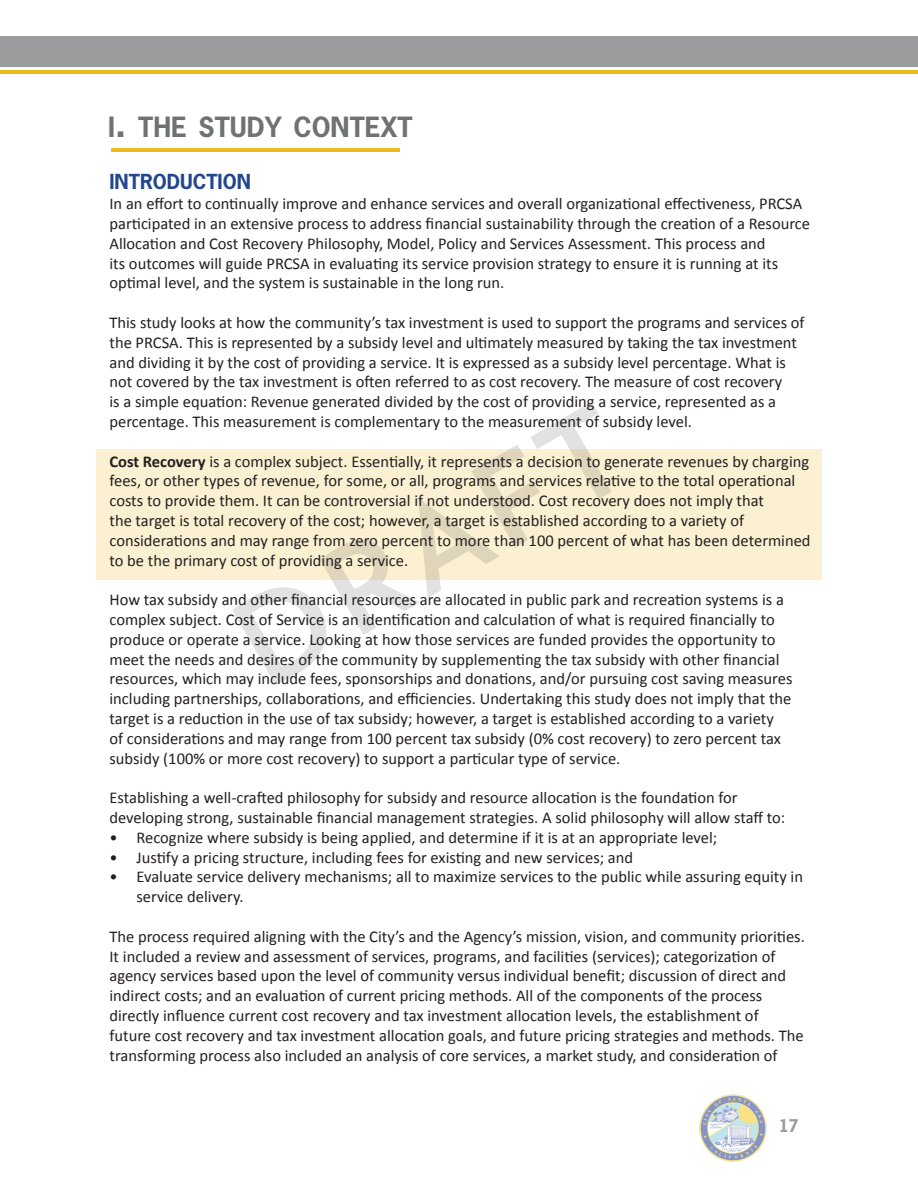
<style>
.page{position:relative;width:918px;height:1188px;background:#fff}
.page>*{position:absolute;margin:0;border:0;box-sizing:border-box;transform-origin:0 0}
.t1{font:700 120px "Verlag";color:#231f20}
.Chapter_Heading{font:700 26.25px "News Gothic Std";color:#6f7273}
.Heading_1{font:700 19.5px "News Gothic Std";color:#23478e}
.t2{font:16.5px/19.8px "Calibri";color:#231f20}
.t3{font:700 16.5px "News Gothic Std";color:#6f7273}
.s1{font-size:37.5px}
.s2{font-weight:700}
</style>
<div class="page">
<div style="left:0;top:36px;width:918px;height:31px;background:#9a9c9d"></div>
<hr style="left:0;top:70px;width:918px;height:4px;background:#ecbc1d">
<img style="left:699px;top:1094px;width:68px;height:68px">
<div style="left:96px;top:449px;width:726px;height:130px;background:#fbf1d2"></div>
<hr style="left:111px;top:148px;width:288px;height:4px;background:#ecbc1d">
<p class="Chapter_Heading" style="left:108px;top:110px;width:306px">I<span class="s1">.</span> THE STUDY CONTEXT</p>
<p class="Heading_1" style="left:110px;top:169px;width:143px">INTRODUCTION</p>
<p class="t2" style="left:110px;top:193px;width:702px">In an effort to continually improve and enhance services and overall organizational effectiveness, PRCSA participated in an extensive process to address financial sustainability through the creation of a Resource Allocation and Cost Recovery Philosophy, Model, Policy and Services Assessment. This process and<br>its outcomes will guide PRCSA in evaluating its service provision strategy to ensure it is running at its optimal level, and the system is sustainable in the long run.</p>
<p class="t2" style="left:110px;top:312px;width:697px">This study looks at how the community’s tax investment is used to support the programs and services of the PRCSA. This is represented by a subsidy level and ultimately measured by taking the tax investment and dividing it by the cost of providing a service. It is expressed as a subsidy level percentage. What is not covered by the tax investment is often referred to as cost recovery. The measure of cost recovery<br>is a simple equation: Revenue generated divided by the cost of providing a service, represented as a percentage. This measurement is complementary to the measurement of subsidy level.</p>
<p class="t2" style="left:110px;top:451px;width:703px"><span class="s2">Cost Recovery</span> is a complex subject. Essentially, it represents a decision to generate revenues by charging fees, or other types of revenue, for some, or all, programs and services relative to the total operational costs to provide them. It can be controversial if not understood. Cost recovery does not imply that<br>the target is total recovery of the cost; however, a target is established according to a variety of considerations and may range from zero percent to more than 100 percent of what has been determined to be the primary cost of providing a service.</p>
<p class="t2" style="left:110px;top:589px;width:685px">How tax subsidy and other financial resources are allocated in public park and recreation systems is a complex subject. Cost of Service is an identification and calculation of what is required financially to produce or operate a service. Looking at how those services are funded provides the opportunity to meet the needs and desires of the community by supplementing the tax subsidy with other financial resources, which may include fees, sponsorships and donations, and/or pursuing cost saving measures including partnerships, collaborations, and efficiencies. Undertaking this study does not imply that the target is a reduction in the use of tax subsidy; however, a target is established according to a variety<br>of considerations and may range from 100 percent tax subsidy (0% cost recovery) to zero percent tax subsidy (100% or more cost recovery) to support a particular type of service.</p>
<p class="t2" style="left:110px;top:787px;width:677px">Establishing a well-crafted philosophy for subsidy and resource allocation is the foundation for developing strong, sustainable financial management strategies. A solid philosophy will allow staff to:</p>
<p class="t2" style="left:110px;top:827px;width:609px">• Recognize where subsidy is being applied, and determine if it is at an appropriate level;</p>
<p class="t2" style="left:110px;top:847px;width:525px">• Justify a pricing structure, including fees for existing and new services; and</p>
<p class="t2" style="left:136px;top:866px;width:668px;text-indent:-27px">• Evaluate service delivery mechanisms; all to maximize services to the public while assuring equity in service delivery.</p>
<p class="t2" style="left:110px;top:926px;width:697px">The process required aligning with the City’s and the Agency’s mission, vision, and community priorities.<br>It included a review and assessment of services, programs, and facilities (services); categorization of agency services based upon the level of community versus individual benefit; discussion of direct and indirect costs; and an evaluation of current pricing methods. All of the components of the process directly influence current cost recovery and tax investment allocation levels, the establishment of<br>future cost recovery and tax investment allocation goals, and future pricing strategies and methods. The transforming process also included an analysis of core services, a market study, and consideration of</p>
<h1 class="t1" style="left:199px;top:571px;width:430px;rotate:-30deg">DRAFT</h1>
<p class="t3" style="left:778px;top:1115px;width:22px">17</p>
</div>
